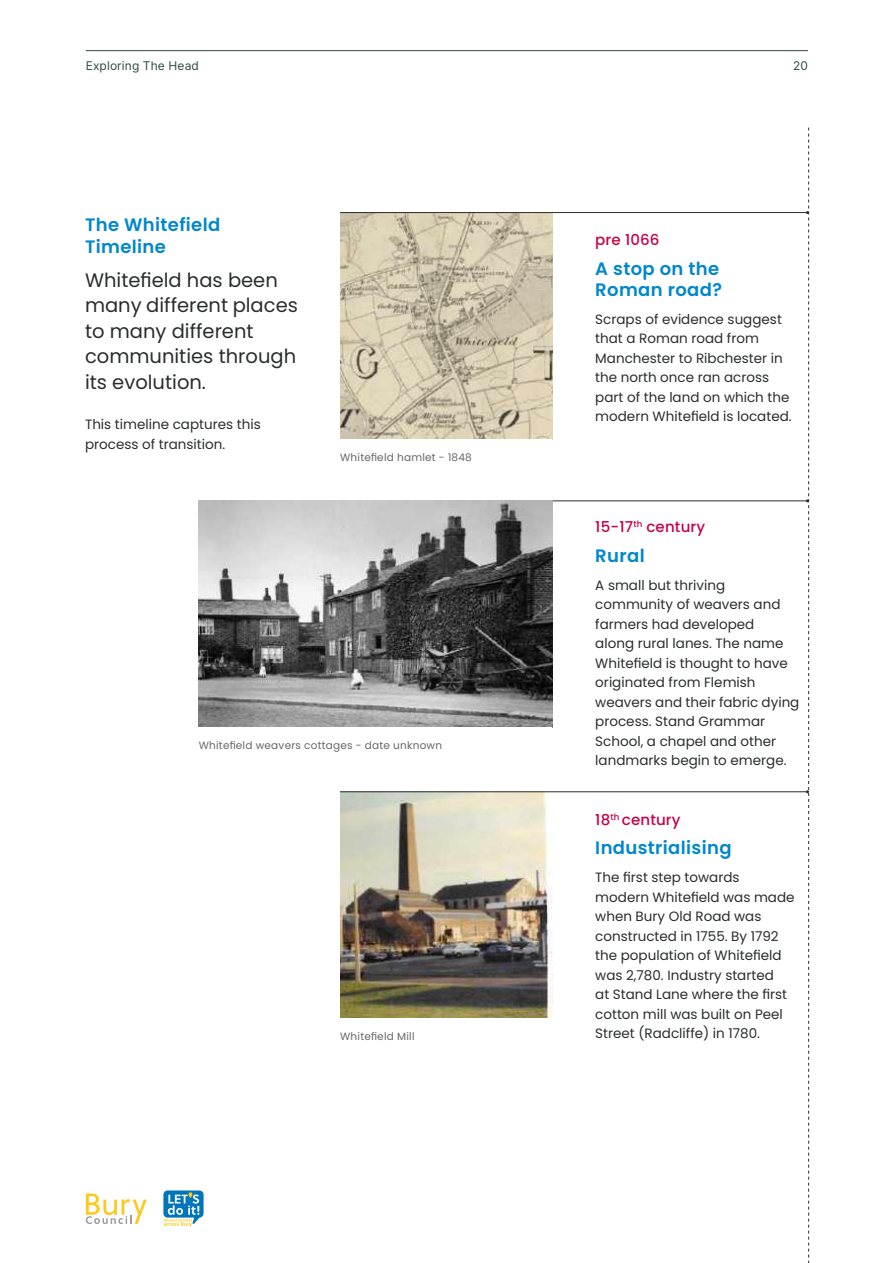
<style>
.page{position:relative;width:893px;height:1263px;background:#fff}
.page>*{position:absolute;margin:0;border:0;box-sizing:border-box;transform-origin:0 0}
.t1{font:19.5px/25.5px "Poppins";color:#2b2d2d}
.t2{font:600 18px/21px "Poppins";letter-spacing:.02em;color:#0087cc}
.t3{font:500 15px "Poppins";letter-spacing:.01em;color:#c6014a}
.t4{font:13.5px/19.5px "Poppins";color:#2b2d2d}
.t5{font:12px "Inter";letter-spacing:.01em;color:#2e4941}
.t6{font:10.5px "Poppins";letter-spacing:.02em;color:#656768}
</style>
<div class="page">
<hr style="left:86px;top:50px;width:722px;height:1px;background:#2e4941">
<svg style="left:86px;top:1193px;width:61px;height:31px"></svg>
<svg style="left:163px;top:1190px;width:41px;height:37px"></svg>
<img style="left:340px;top:213px;width:212px;height:226px">
<img style="left:340px;top:792px;width:212px;height:226px">
<hr style="left:340px;top:212px;width:467px;height:1px;background:#2b2d2d">
<hr style="left:340px;top:791px;width:467px;height:1px;background:#2b2d2d">
<hr style="left:199px;top:500px;width:608px;height:1px;background:#2b2d2d">
<svg style="left:806px;top:128px;width:3px;height:1135px"></svg>
<img style="left:199px;top:501px;width:353px;height:226px">
<p class="t5" style="left:86px;top:57px;width:115px">Exploring The Head</p>
<p class="t5" style="left:793px;top:57px;width:16px">20</p>
<h2 class="t2" style="left:85px;top:215px;width:137px">The Whitefield<br>Timeline</h2>
<h1 class="t1" style="left:85px;top:267px;width:214px">Whitefield has been many different places to many different communities through its evolution.</h1>
<p class="t4" style="left:85px;top:415px;width:177px">This timeline captures this process of transition.</p>
<p class="t6" style="left:340px;top:451px;width:133px">Whitefield hamlet - 1848</p>
<p class="t6" style="left:199px;top:739px;width:245px">Whitefield weavers cottages - date unknown</p>
<p class="t6" style="left:340px;top:1030px;width:76px">Whitefield Mill</p>
<p class="t3" style="left:595px;top:231px;width:66px">pre 1066</p>
<h2 class="t2" style="left:595px;top:258px;width:128px">A stop on the<br>Roman road?</h2>
<p class="t4" style="left:595px;top:309px;width:198px">Scraps of evidence suggest that a Roman road from<br>Manchester to Ribchester in the north once ran across part of the land on which the modern Whitefield is located.</p>
<p class="t3" style="left:595px;top:518px;width:111px">15-17<sup>th</sup> century</p>
<h2 class="t2" style="left:595px;top:545px;width:51px">Rural</h2>
<p class="t4" style="left:595px;top:575px;width:206px">A small but thriving community of weavers and farmers had developed<br>along rural lanes. The name<br>Whitefield is thought to have originated from Flemish weavers and their fabric dying process. Stand Grammar<br>School, a chapel and other landmarks begin to emerge.</p>
<p class="t3" style="left:595px;top:810px;width:87px">18<sup>th</sup> century</p>
<h2 class="t2" style="left:595px;top:837px;width:138px">Industrialising</h2>
<p class="t4" style="left:595px;top:868px;width:201px">The first step towards modern Whitefield was made when Bury Old Road was constructed in 1755. By 1792 the population of Whitefield was 2,780. Industry started<br>at Stand Lane where the first cotton mill was built on Peel<br>Street (Radcliffe) in 1780.</p>
</div>
